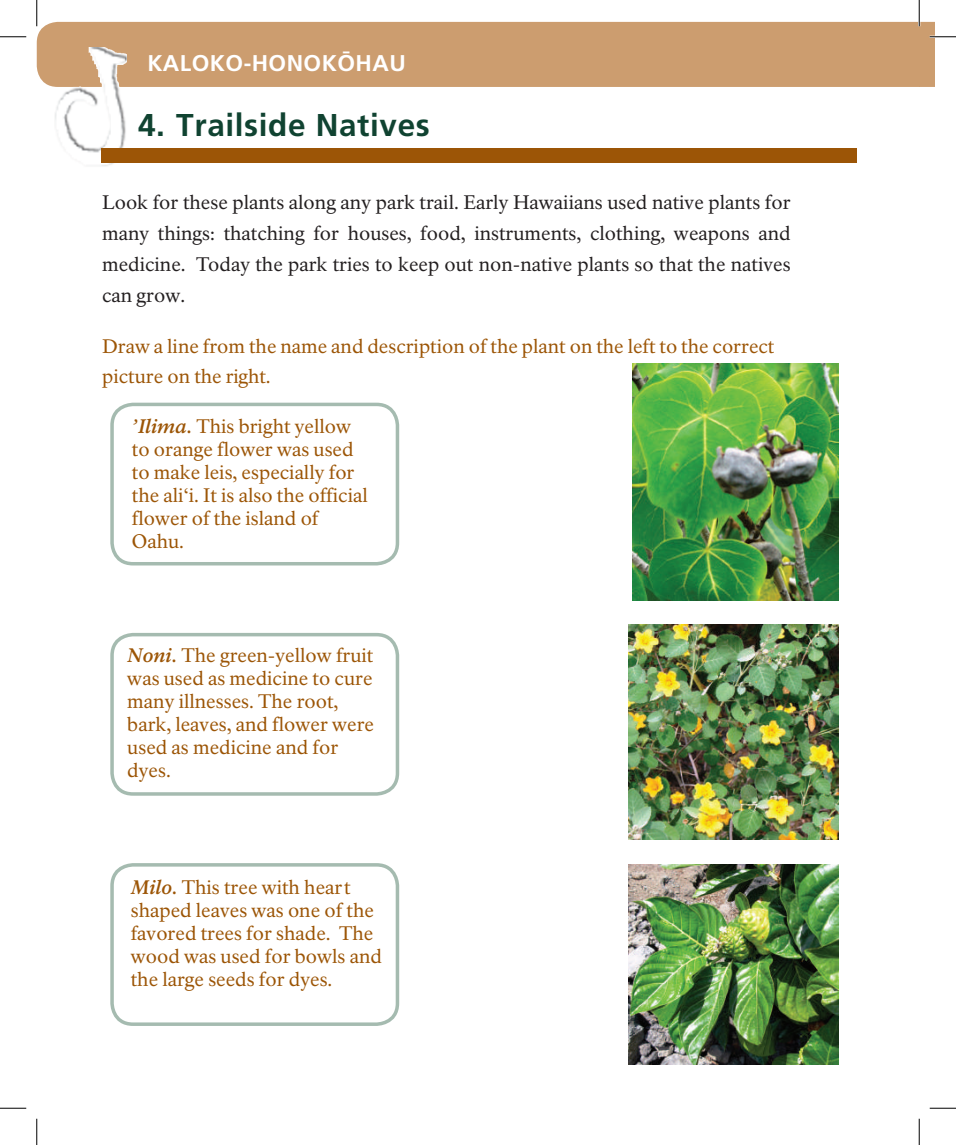
<style>
.page{position:relative;width:956px;height:1145px;background:#fff}
.page>*{position:absolute;margin:0;border:0;box-sizing:border-box;transform-origin:0 0}
.t1{font:700 31.5px "H Frutiger LT Std";letter-spacing:.02em;color:#104331}
.t2{font:700 22.75px "H Frutiger LT Std";letter-spacing:.02em;color:#fff}
.t3{font:19.25px/23.1px "NPS Rawlinson OT";color:#9c5506}
.t4{font:19.25px/31px "NPS Rawlinson OT";color:#231f20;text-align:justify}
.s1{font-weight:700;font-style:italic}
</style>
<div class="page">
<div style="left:37px;top:22px;width:881px;height:65px;background:#cc9d6f"></div>
<img style="left:54px;top:47px;width:73px;height:119px">
<div style="left:101px;top:149px;width:755px;height:14px;background:#9c5506"></div>
<svg style="left:918px;top:0;width:38px;height:87px"></svg>
<svg style="left:918px;top:1118px;width:1px;height:26px"></svg>
<svg style="left:36px;top:1118px;width:1px;height:26px"></svg>
<svg style="left:36px;top:0;width:1px;height:26px"></svg>
<svg style="left:929px;top:1107px;width:27px;height:1px"></svg>
<svg style="left:0;top:1107px;width:26px;height:1px"></svg>
<svg style="left:0;top:36px;width:26px;height:1px"></svg>
<div style="left:110px;top:402px;width:289px;height:163px;border:4px solid #a5bbb0;border-radius:21px"></div>
<div style="left:110px;top:633px;width:289px;height:162px;border:4px solid #a5bbb0;border-radius:21px"></div>
<div style="left:110px;top:863px;width:289px;height:163px;border:4px solid #a5bbb0;border-radius:21px"></div>
<img style="left:632px;top:363px;width:206px;height:238px">
<img style="left:629px;top:624px;width:209px;height:215px">
<img style="left:628px;top:865px;width:210px;height:199px">
<p class="t2" style="left:147px;top:50px;width:260px">KALOKO-HONOKŌHAU</p>
<h2 class="t1" style="left:138px;top:106px;width:293px">4. Trailside Natives</h2>
<p class="t4" style="left:102px;top:187px;width:690px">Look for these plants along any park trail. Early Hawaiians used native plants for many things: thatching for houses, food, instruments, clothing, weapons and medicine. Today the park tries to keep out non-native plants so that the natives can grow.</p>
<p class="t3" style="left:102px;top:334px;width:673px">Draw a line from the name and description of the plant on the left to the correct</p>
<p class="t3" style="left:102px;top:365px;width:170px">picture on the right.</p>
<p class="t3" style="left:132px;top:415px;width:237px"><span class="s1">’Ilima.</span> This bright yellow to orange flower was used to make leis, especially for the aliʻi. It is also the official flower of the island of<br>Oahu.</p>
<p class="t3" style="left:127px;top:643px;width:248px"><span class="s1">Noni.</span> The green-yellow fruit was used as medicine to cure many illnesses. The root, bark, leaves, and flower were used as medicine and for dyes.</p>
<p class="t3" style="left:131px;top:876px;width:253px"><span class="s1">Milo.</span> This tree with heart shaped leaves was one of the favored trees for shade. The wood was used for bowls and the large seeds for dyes.</p>
</div>
